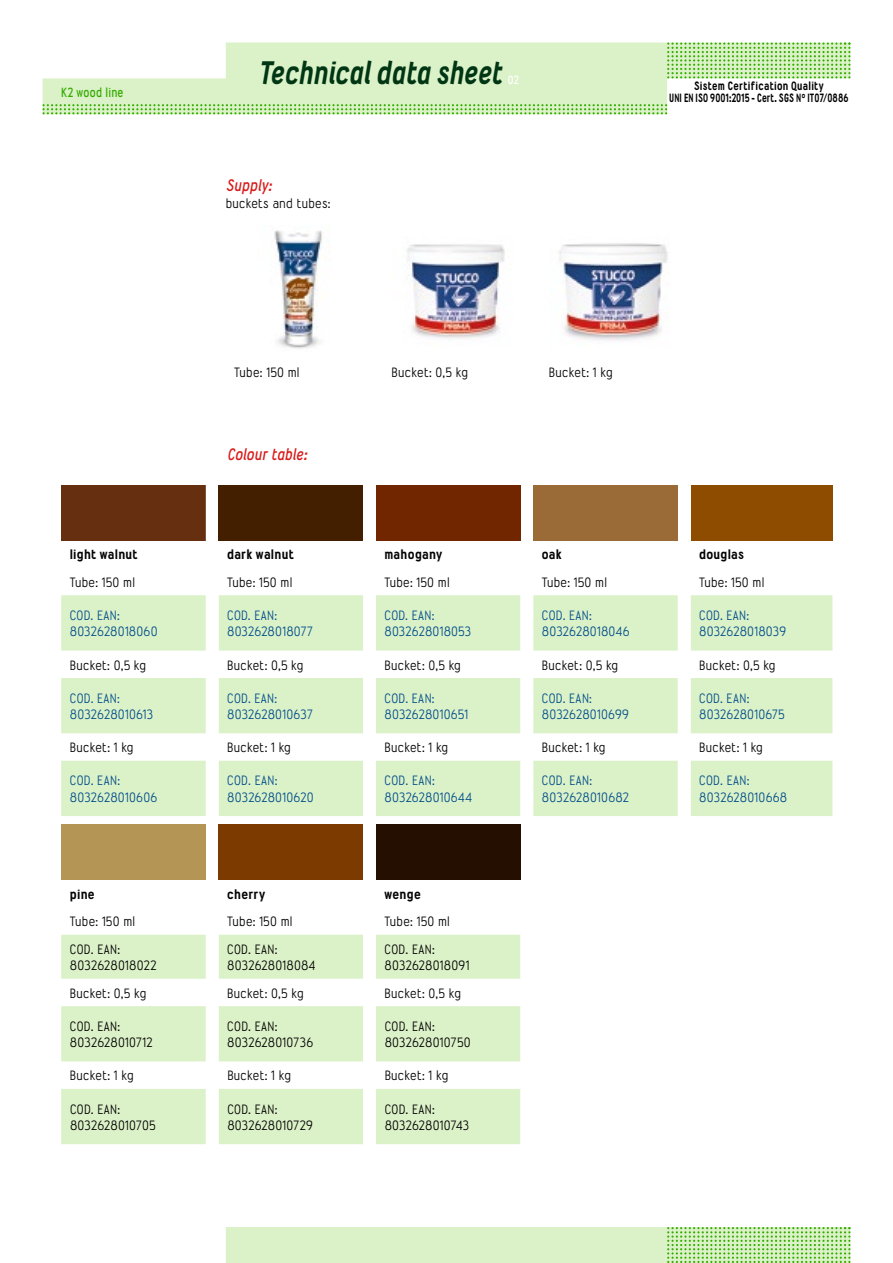
<style>
.page{position:relative;width:893px;height:1263px;background:#fff}
.page>*{position:absolute;margin:0;border:0;box-sizing:border-box;transform-origin:0 0}
.t1{font:italic 32.55px "Wyvern Hvy";letter-spacing:-.005em;color:#003613;scale:.95 1}
.t2{font:italic 700 16.5px "Wyvern Rg";letter-spacing:.01em;color:#d91918}
.t3{font:13.5px/16.5px "Wyvern Rg";letter-spacing:.015em;color:#000}
.t4{font:13.5px/16.5px "Wyvern Rg";letter-spacing:.015em;color:#004d8a}
.t5{font:13.5px "Wyvern Hvy";letter-spacing:.02em;color:#000}
.t6{font:700 13.35px "Wyvern Rg";letter-spacing:.02em;color:#34ac00;scale:.9 1}
.t7{font:12px/12px "Wyvern Hvy";letter-spacing:.02em;color:#000;text-align:center;scale:.9 1}
.t8{font:700 11.85px "Wyvern Rg";color:#fff;scale:.95 1}
</style>
<div class="page">
<svg style="left:225px;top:1227px;width:625px;height:36px;background:#d1ecbc"></svg>
<svg style="left:43px;top:43px;width:807px;height:71px;fill:#dbf1c8"></svg>
<svg style="left:43px;top:104px;width:624px;height:10px;background:#b3e098"></svg>
<svg style="left:667px;top:43px;width:183px;height:35px;background:#b9e29f"></svg>
<img style="left:274px;top:230px;width:48px;height:119px">
<img style="left:407px;top:244px;width:98px;height:95px">
<img style="left:559px;top:243px;width:109px;height:98px">
<div style="left:61px;top:485px;width:145px;height:55px;background:#652f10"></div>
<div style="left:219px;top:485px;width:144px;height:55px;background:#431f00"></div>
<div style="left:376px;top:485px;width:144px;height:55px;background:#722600"></div>
<div style="left:533px;top:485px;width:145px;height:55px;background:#9a6a37"></div>
<div style="left:691px;top:485px;width:141px;height:55px;background:#8e4c00"></div>
<svg style="left:61px;top:595px;width:771px;height:549px"></svg>
<svg style="left:206px;top:595px;width:485px;height:549px"></svg>
<div style="left:61px;top:824px;width:145px;height:56px;background:#b49556"></div>
<div style="left:219px;top:824px;width:144px;height:56px;background:#7c3900"></div>
<div style="left:376px;top:824px;width:144px;height:56px;background:#250f00"></div>
<p class="t6" style="left:61px;top:85px;width:71px">K2 wood line</p>
<h1 class="t1" style="left:258px;top:54px;width:258px">Technical data sheet</h1>
<p class="t8" style="left:508px;top:73px;width:13px">02</p>
<p class="t2" style="left:226px;top:176px;width:47px">Supply:</p>
<p class="t3" style="left:226px;top:195px;width:106px">buckets and tubes:</p>
<p class="t7" style="left:669px;top:80px;width:201px">Sistem Certification Quality<br>UNI EN ISO 9001:2015 - Cert. SGS N° IT07/0886</p>
<p class="t3" style="left:234px;top:364px;width:67px">Tube: 150 ml</p>
<p class="t3" style="left:392px;top:364px;width:78px">Bucket: 0,5 kg</p>
<p class="t3" style="left:549px;top:364px;width:65px">Bucket: 1 kg</p>
<p class="t2" style="left:227px;top:444px;width:81px">Colour table:</p>
<p class="t5" style="left:70px;top:547px;width:69px">light walnut</p>
<p class="t5" style="left:227px;top:547px;width:68px">dark walnut</p>
<p class="t5" style="left:384px;top:547px;width:59px">mahogany</p>
<p class="t5" style="left:542px;top:547px;width:22px">oak</p>
<p class="t5" style="left:699px;top:547px;width:47px">douglas</p>
<p class="t3" style="left:70px;top:574px;width:67px">Tube: 150 ml</p>
<p class="t3" style="left:227px;top:574px;width:67px">Tube: 150 ml</p>
<p class="t3" style="left:384px;top:574px;width:67px">Tube: 150 ml</p>
<p class="t3" style="left:542px;top:574px;width:67px">Tube: 150 ml</p>
<p class="t3" style="left:699px;top:574px;width:67px">Tube: 150 ml</p>
<p class="t4" style="left:70px;top:607px;width:89px">COD. EAN:<br>8032628018060</p>
<p class="t4" style="left:227px;top:607px;width:87px">COD. EAN:<br>8032628018077</p>
<p class="t4" style="left:384px;top:607px;width:88px">COD. EAN:<br>8032628018053</p>
<p class="t4" style="left:542px;top:607px;width:89px">COD. EAN:<br>8032628018046</p>
<p class="t4" style="left:699px;top:607px;width:88px">COD. EAN:<br>8032628018039</p>
<p class="t3" style="left:70px;top:656px;width:78px">Bucket: 0,5 kg</p>
<p class="t3" style="left:227px;top:656px;width:78px">Bucket: 0,5 kg</p>
<p class="t3" style="left:384px;top:656px;width:78px">Bucket: 0,5 kg</p>
<p class="t3" style="left:542px;top:656px;width:78px">Bucket: 0,5 kg</p>
<p class="t3" style="left:699px;top:656px;width:78px">Bucket: 0,5 kg</p>
<p class="t4" style="left:70px;top:690px;width:85px">COD. EAN:<br>8032628010613</p>
<p class="t4" style="left:227px;top:690px;width:87px">COD. EAN:<br>8032628010637</p>
<p class="t4" style="left:384px;top:690px;width:85px">COD. EAN:<br>8032628010651</p>
<p class="t4" style="left:542px;top:690px;width:89px">COD. EAN:<br>8032628010699</p>
<p class="t4" style="left:699px;top:690px;width:87px">COD. EAN:<br>8032628010675</p>
<p class="t3" style="left:70px;top:739px;width:65px">Bucket: 1 kg</p>
<p class="t3" style="left:227px;top:739px;width:65px">Bucket: 1 kg</p>
<p class="t3" style="left:385px;top:739px;width:65px">Bucket: 1 kg</p>
<p class="t3" style="left:542px;top:739px;width:65px">Bucket: 1 kg</p>
<p class="t3" style="left:699px;top:739px;width:65px">Bucket: 1 kg</p>
<p class="t4" style="left:70px;top:772px;width:89px">COD. EAN:<br>8032628010606</p>
<p class="t4" style="left:227px;top:772px;width:88px">COD. EAN:<br>8032628010620</p>
<p class="t4" style="left:385px;top:772px;width:89px">COD. EAN:<br>8032628010644</p>
<p class="t4" style="left:542px;top:772px;width:89px">COD. EAN:<br>8032628010682</p>
<p class="t4" style="left:699px;top:772px;width:89px">COD. EAN:<br>8032628010668</p>
<p class="t5" style="left:70px;top:886px;width:26px">pine</p>
<p class="t5" style="left:227px;top:886px;width:40px">cherry</p>
<p class="t5" style="left:385px;top:886px;width:38px">wenge</p>
<p class="t3" style="left:70px;top:913px;width:67px">Tube: 150 ml</p>
<p class="t3" style="left:227px;top:913px;width:67px">Tube: 150 ml</p>
<p class="t3" style="left:385px;top:913px;width:67px">Tube: 150 ml</p>
<p class="t3" style="left:70px;top:941px;width:88px">COD. EAN:<br>8032628018022</p>
<p class="t3" style="left:227px;top:941px;width:90px">COD. EAN:<br>8032628018084</p>
<p class="t3" style="left:385px;top:941px;width:86px">COD. EAN:<br>8032628018091</p>
<p class="t3" style="left:70px;top:985px;width:78px">Bucket: 0,5 kg</p>
<p class="t3" style="left:227px;top:985px;width:78px">Bucket: 0,5 kg</p>
<p class="t3" style="left:385px;top:985px;width:78px">Bucket: 0,5 kg</p>
<p class="t3" style="left:70px;top:1018px;width:84px">COD. EAN:<br>8032628010712</p>
<p class="t3" style="left:227px;top:1018px;width:87px">COD. EAN:<br>8032628010736</p>
<p class="t3" style="left:385px;top:1018px;width:88px">COD. EAN:<br>8032628010750</p>
<p class="t3" style="left:70px;top:1067px;width:65px">Bucket: 1 kg</p>
<p class="t3" style="left:227px;top:1067px;width:65px">Bucket: 1 kg</p>
<p class="t3" style="left:385px;top:1067px;width:65px">Bucket: 1 kg</p>
<p class="t3" style="left:70px;top:1100px;width:87px">COD. EAN:<br>8032628010705</p>
<p class="t3" style="left:227px;top:1100px;width:87px">COD. EAN:<br>8032628010729</p>
<p class="t3" style="left:385px;top:1100px;width:86px">COD. EAN:<br>8032628010743</p>
</div>
